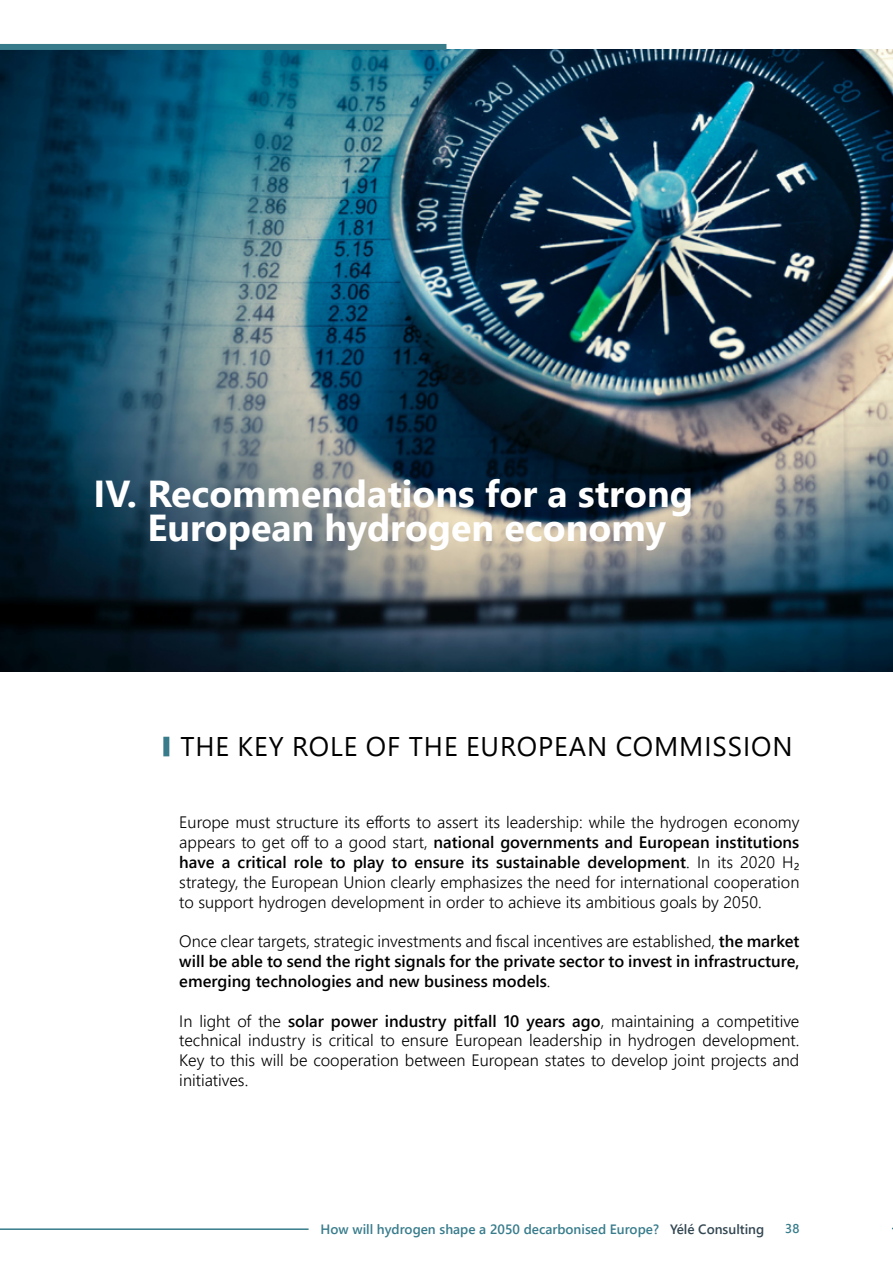
<style>
.page{position:relative;width:893px;height:1263px;background:#fff}
.page>*{position:absolute;margin:0;border:0;box-sizing:border-box;transform-origin:0 0}
.t1{font:700 37.5px/34.5px "Segoe UI";color:#fff}
.t2{font:27px "Segoe UI";letter-spacing:.035em;color:#000}
.t3{font:300 16.5px/19.8px "Segoe UI";color:#000;text-align:justify}
.t4{font:600 16.5px/19.8px "Segoe UI";color:#000;text-align:justify}
.t5{font:600 13.5px "Segoe UI";color:#387c8c}
.t6{font:600 12.75px "Segoe UI";color:#387c8c}
.s1{font-weight:600}
.s2{font-weight:300}
.s3{color:#334752}
</style>
<div class="page">
<img style="left:0;top:50px;width:893px;height:622px">
<div style="left:0;top:44px;width:446px;height:6px;background:#387c8c"></div>
<div style="left:163px;top:737px;width:6px;height:19px;background:#387c8c"></div>
<hr style="left:0;top:1228px;width:309px;height:2px;background:#387c8c">
<h1 class="t1" style="left:148px;top:473px;width:547px;text-indent:-54px">IV. Recommendations for a strong<br>European hydrogen economy</h1>
<h2 class="t2" style="left:180px;top:721px;width:614px">THE KEY ROLE OF THE EUROPEAN COMMISSION</h2>
<p class="t3" style="left:179px;top:811px;width:622px">Europe must structure its efforts to assert its leadership: while the hydrogen economy appears to get off to a good start, <span class="s1">national governments and European institutions have a critical role to play to ensure its sustainable development</span>. In its 2020 H₂ strategy, the European Union clearly emphasizes the need for international cooperation to support hydrogen development in order to achieve its ambitious goals by 2050.</p>
<p class="t4" style="left:179px;top:930px;width:622px"><span class="s2">Once clear targets, strategic investments and fiscal incentives are established,</span> the market will be able to send the right signals for the private sector to invest in infrastructure, emerging technologies and new business models<span class="s2">.</span></p>
<p class="t3" style="left:179px;top:1009px;width:622px">In light of the <span class="s1">solar power industry pitfall 10 years ago</span>, maintaining a competitive technical industry is critical to ensure European leadership in hydrogen development.<br>Key to this will be cooperation between European states to develop joint projects and initiatives.</p>
<p class="t5" style="left:321px;top:1216px;width:445px">How will hydrogen shape a 2050 decarbonised Europe? <span class="s3">Yélé Consulting</span></p>
<p class="t6" style="left:785px;top:1216px;width:16px">38</p>
</div>
